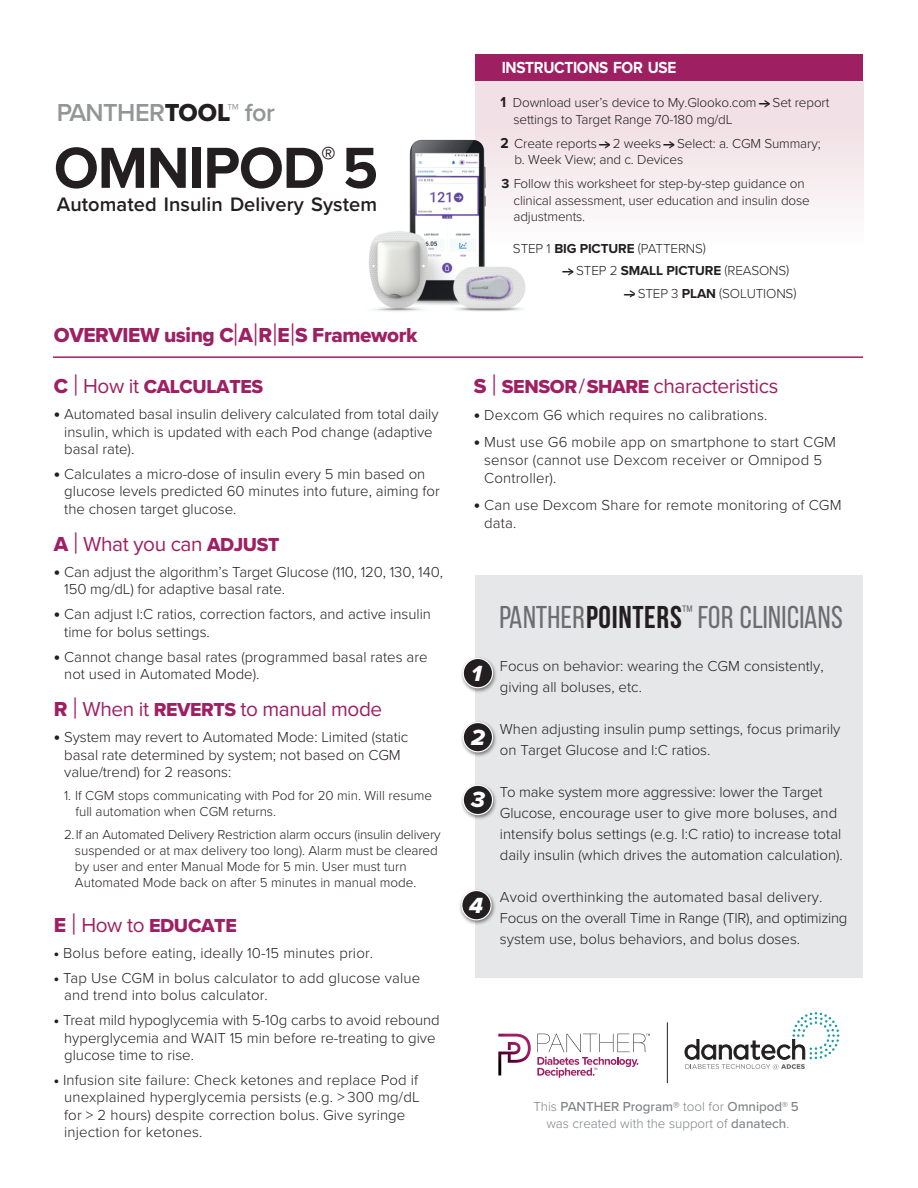
<style>
.page{position:relative;width:918px;height:1188px;background:#fff}
.page>*{position:absolute;margin:0;border:0;box-sizing:border-box;transform-origin:0 0}
.t1{font:700 60px "Proxima Nova";letter-spacing:-.02em;color:#231f20}
.t2{font:31.5px "Bebas Neue";letter-spacing:.015em;color:#6c6d70}
.t3{font:600 25.5px "Proxima Nova";letter-spacing:-.02em;color:#939598}
.t4{font:22.8px "Proxima Nova Extrabld It";color:#fff}
.t5{font:21px "Proxima Nova";letter-spacing:-.02em;color:#9e2063}
.t6{font:21px "Proxima Nova Extrabld";letter-spacing:-.02em;color:#9e2063}
.t7{font:600 20.25px "Proxima Nova";letter-spacing:.005em;color:#231f20}
.t8{font:19.5px "Proxima Nova Extrabld";letter-spacing:-.02em;color:#9e2063}
.t9{font:700 16.65px "Proxima Nova";letter-spacing:-.02em;color:#fff;scale:.92 1}
.t10{font:300 15px/17.4px "Proxima Nova";color:#231f20}
.t11{font:300 13.5px/15.8px "Proxima Nova";letter-spacing:-.01em;color:#231f20}
.t12{font:300 13.5px/16.5px "Proxima Nova";color:#808285;text-align:center}
.s1{font-family:"Proxima Nova Extrabld";font-weight:400;color:#231f20}
.s2{font-family:"Proxima Nova Extrabld";font-weight:400}
.s3{font-family:"Proxima Nova";font-weight:300;font-size:31.5px}
.s4{font-size:21px}
.s5{font-family:"Proxima Nova";font-weight:300;font-size:30px}
.s6{font-family:"Proxima Nova";font-size:21px}
.s7{font-family:"Proxima Nova Extrabld";font-weight:400;font-size:18px}
.s8{font-family:"Proxima Nova Extrabld"}
.s9{font-weight:300;font-size:30px}
.s10{font-family:"Proxima Nova Extrabld";font-size:19.5px}
.s11{font-weight:700;font-size:15px}
.s12{font-weight:700}
.s13{font-weight:700;font-size:15.6px}
.s14{font-weight:700;color:#231f20}
.s15{font-weight:500}
.s16{font-weight:500;font-size:12px}
</style>
<div class="page">
<div style="left:475px;top:81px;width:388px;height:173px;background:linear-gradient(to bottom,#eedae0,#fefefe)"></div>
<div style="left:475px;top:54px;width:388px;height:27px;background:#9e1f62"></div>
<div style="left:475px;top:575px;width:388px;height:403px;background:#e6e7e9"></div>
<img style="left:461px;top:721px;width:36px;height:36px">
<div style="left:463px;top:723px;width:30px;height:29px;background:#231f20;border-radius:15px"></div>
<div style="left:463px;top:722px;width:30px;height:30px;border:1px solid #fff;border-radius:15px"></div>
<img style="left:461px;top:657px;width:36px;height:36px">
<div style="left:463px;top:658px;width:30px;height:30px;background:#231f20;border-radius:15px"></div>
<div style="left:463px;top:658px;width:30px;height:30px;border:1px solid #fff;border-radius:15px"></div>
<img style="left:461px;top:784px;width:36px;height:35px">
<div style="left:463px;top:785px;width:30px;height:30px;background:#231f20;border-radius:15px"></div>
<div style="left:463px;top:785px;width:30px;height:30px;border:1px solid #fff;border-radius:15px"></div>
<img style="left:459px;top:889px;width:36px;height:36px">
<div style="left:462px;top:891px;width:29px;height:29px;background:#231f20;border-radius:15px"></div>
<div style="left:461px;top:890px;width:31px;height:30px;border:1px solid #fff;border-radius:15px"></div>
<img style="left:369px;top:140px;width:158px;height:172px">
<hr style="left:53px;top:356px;width:810px;height:2px;background:#9e2063">
<svg style="left:685px;top:1012px;width:154px;height:58px"></svg>
<svg style="left:498px;top:1034px;width:33px;height:41px"></svg>
<svg style="left:537px;top:1034px;width:113px;height:44px"></svg>
<hr style="left:667px;top:1022px;width:1px;height:61px;background:#231f20">
<h3 class="t3" style="left:57px;top:94px;width:219px">PANTHER<span class="s1">TOOL</span><span class="s2">™</span> for</h3>
<h1 class="t1" style="left:54px;top:123px;width:326px">OMNIPOD 5<sup>®</sup></h1>
<h3 class="t7" style="left:57px;top:189px;width:322px">Automated Insulin Delivery System</h3>
<h3 class="t6" style="left:54px;top:320px;width:365px">OVERVIEW using C<span class="s3">|</span>A<span class="s3">|</span>R<span class="s3">|</span>E<span class="s3">|</span>S Framework</h3>
<h3 class="t8" style="left:54px;top:372px;width:211px"><span class="s4">C</span> <span class="s5">|</span> <span class="s6">How it</span> CALCULATES</h3>
<p class="t10" style="left:64px;top:405px;width:376px;text-indent:-10px"><span class="s7">•</span> Automated basal insulin delivery calculated from total daily insulin, which is updated with each Pod change (adaptive basal rate).</p>
<p class="t10" style="left:64px;top:464px;width:377px;text-indent:-10px"><span class="s7">•</span> Calculates a micro-dose of insulin every 5 min based on glucose levels predicted 60 minutes into future, aiming for the chosen target glucose.</p>
<h3 class="t5" style="left:54px;top:532px;width:227px"><span class="s8">A</span> <span class="s9">|</span> What you can <span class="s10">ADJUST</span></h3>
<p class="t10" style="left:64px;top:562px;width:380px;text-indent:-10px"><span class="s7">•</span> Can adjust the algorithm’s Target Glucose (110, 120, 130, 140,<br>150 mg/dL) for adaptive basal rate.</p>
<p class="t10" style="left:64px;top:605px;width:368px;text-indent:-10px"><span class="s7">•</span> Can adjust I:C ratios, correction factors, and active insulin time for bolus settings.</p>
<p class="t10" style="left:64px;top:647px;width:365px;text-indent:-10px"><span class="s7">•</span> Cannot change basal rates (programmed basal rates are not used in Automated Mode).</p>
<h3 class="t5" style="left:54px;top:697px;width:330px"><span class="s8">R</span> <span class="s9">|</span> When it <span class="s10">REVERTS</span> to manual mode</h3>
<p class="t10" style="left:64px;top:728px;width:345px;text-indent:-10px"><span class="s7">•</span> System may revert to Automated Mode: Limited (static basal rate determined by system; not based on CGM value/trend) for 2 reasons:</p>
<p class="t11" style="left:76px;top:787px;width:358px;text-indent:-11px">1. If CGM stops communicating with Pod for 20 min. Will resume full automation when CGM returns.</p>
<p class="t11" style="left:75px;top:826px;width:367px;text-indent:-11px">2. If an Automated Delivery Restriction alarm occurs (insulin delivery suspended or at max delivery too long). Alarm must be cleared by user and enter Manual Mode for 5 min. User must turn Automated Mode back on after 5 minutes in manual mode.</p>
<h3 class="t8" style="left:54px;top:911px;width:185px"><span class="s4">E</span> <span class="s5">|</span> <span class="s6">How to</span> EDUCATE</h3>
<p class="t10" style="left:54px;top:943px;width:321px"><span class="s2">•</span> Bolus before eating, ideally 10-15 minutes prior.</p>
<p class="t10" style="left:64px;top:968px;width:358px;text-indent:-10px"><span class="s2">•</span> Tap Use CGM in bolus calculator to add glucose value and trend into bolus calculator.</p>
<p class="t10" style="left:64px;top:1011px;width:377px;text-indent:-10px"><span class="s2">•</span> Treat mild hypoglycemia with 5-10g carbs to avoid rebound hyperglycemia and WAIT 15 min before re-treating to give glucose time to rise.</p>
<p class="t10" style="left:64px;top:1070px;width:357px;text-indent:-10px"><span class="s2">•</span> Infusion site failure: Check ketones and replace Pod if unexplained hyperglycemia persists (e.g. &gt; 300 mg/dL for &gt; 2 hours) despite correction bolus. Give syringe injection for ketones.</p>
<p class="t9" style="left:502px;top:55px;width:191px">INSTRUCTIONS FOR USE</p>
<p class="t11" style="left:513px;top:94px;width:317px;line-height:16.5px;text-indent:-13px"><span class="s11">1</span> Download user’s device to My.Glooko.com <span class="s12">—</span><span class="s13">&gt;</span> Set report settings to Target Range 70-180 mg/dL</p>
<p class="t11" style="left:514px;top:134px;width:308px;line-height:16.5px;text-indent:-14px"><span class="s11">2</span> Create reports<span class="s12">—</span><span class="s13">&gt;</span> 2 weeks <span class="s12">—</span><span class="s13">&gt;</span> Select: a. CGM Summary; b. Week View; and c. Devices</p>
<p class="t11" style="left:513px;top:175px;width:298px;line-height:16.5px;text-indent:-12px"><span class="s12">3</span> Follow this worksheet for step-by-step guidance on clinical assessment, user education and insulin dose adjustments.</p>
<p class="t11" style="left:513px;top:240px;width:195px">STEP 1 <span class="s12">BIG PICTURE</span> (PATTERNS)</p>
<p class="t11" style="left:562px;top:262px;width:229px"><span class="s12">—</span><span class="s13">&gt;</span> STEP 2 <span class="s12">SMALL PICTURE</span> (REASONS)</p>
<p class="t11" style="left:624px;top:285px;width:174px"><span class="s12">—</span><span class="s13">&gt;</span> STEP 3 <span class="s12">PLAN</span> (SOLUTIONS)</p>
<h3 class="t5" style="left:474px;top:374px;width:306px"><span class="s8">S</span> <span class="s9">|</span> <span class="s10">SENSOR</span>/<span class="s10">SHARE</span> characteristics</h3>
<p class="t10" style="left:474px;top:405px;width:295px"><span class="s7">•</span> Dexcom G6 which requires no calibrations.</p>
<p class="t10" style="left:484px;top:432px;width:353px;line-height:18px;text-indent:-10px"><span class="s7">•</span> Must use G6 mobile app on smartphone to start CGM sensor (cannot use Dexcom receiver or Omnipod 5<br>Controller).</p>
<p class="t10" style="left:484px;top:495px;width:359px;line-height:18px;text-indent:-10px"><span class="s7">•</span> Can use Dexcom Share for remote monitoring of CGM data.</p>
<h3 class="t4" style="left:472px;top:656px;width:12px">1</h3>
<h3 class="t4" style="left:471px;top:720px;width:15px">2</h3>
<h3 class="t4" style="left:471px;top:783px;width:15px">3</h3>
<h3 class="t4" style="left:469px;top:888px;width:16px">4</h3>
<h2 class="t2" style="left:500px;top:600px;width:345px">PANTHER<span class="s14">POINTERS</span><sup>™</sup> FOR CLINICIANS</h2>
<p class="t10" style="left:500px;top:654px;width:325px;line-height:21px">Focus on behavior: wearing the CGM consistently, giving all boluses, etc.</p>
<p class="t10" style="left:500px;top:717px;width:342px;line-height:21px">When adjusting insulin pump settings, focus primarily on Target Glucose and I:C ratios.</p>
<p class="t10" style="left:500px;top:780px;width:344px;line-height:21px">To make system more aggressive: lower the Target Glucose, encourage user to give more boluses, and intensify bolus settings (e.g. I:C ratio) to increase total daily insulin (which drives the automation calculation).</p>
<p class="t10" style="left:500px;top:885px;width:349px;line-height:21px">Avoid overthinking the automated basal delivery.<br>Focus on the overall Time in Range (TIR), and optimizing system use, bolus behaviors, and bolus doses.</p>
<p class="t12" style="left:533px;top:1098px;width:267px">This <span class="s15">PANTHER Program®</span> tool for <span class="s15">Omnipod</span><span class="s16">®</span> <span class="s15">5 </span>was created with the support of <span class="s15">danatech</span>.</p>
</div>
